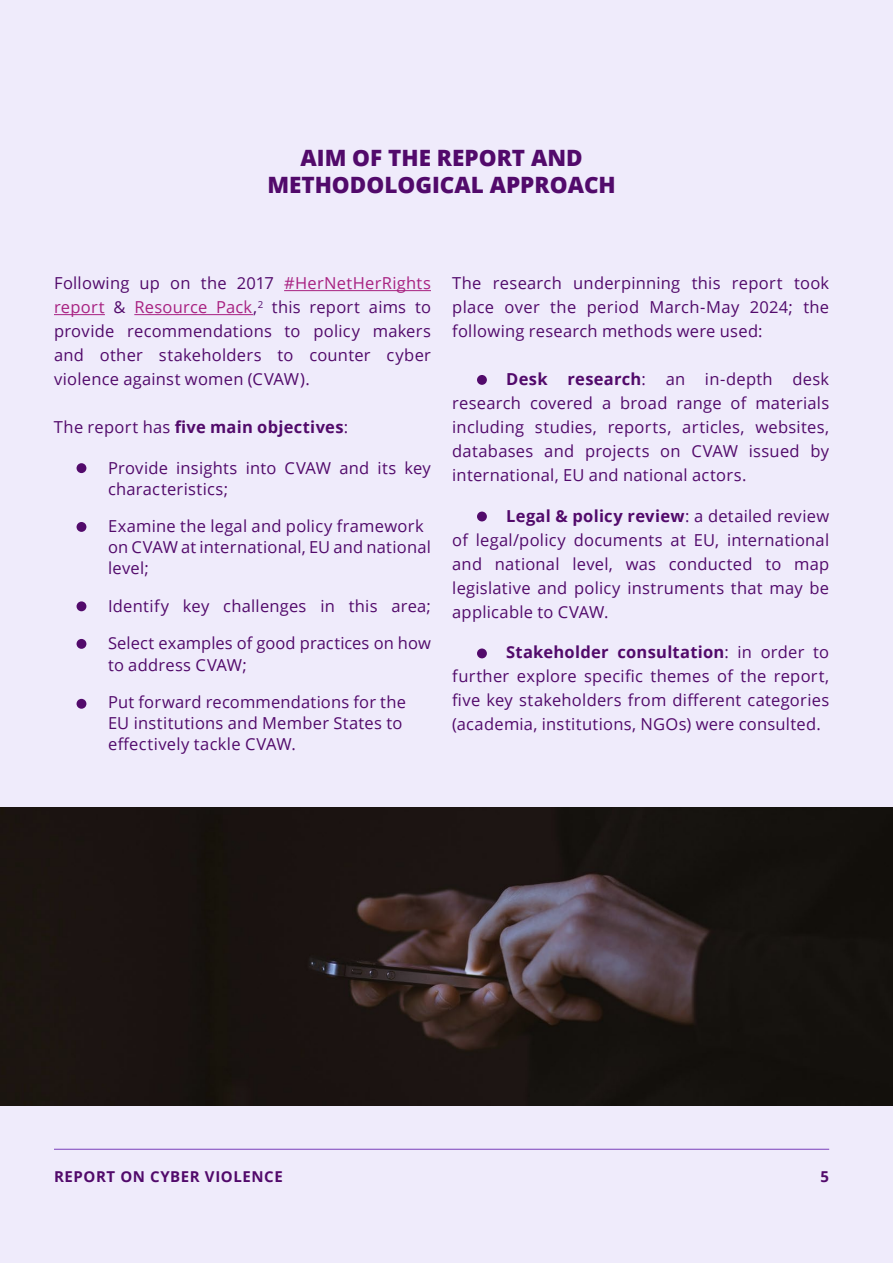
<style>
.page{position:relative;width:893px;height:1263px;background:#efebfb}
.page>*{position:absolute;margin:0;border:0;box-sizing:border-box;transform-origin:0 0}
.t1{font:800 22.5px/27px "Open Sans";color:#520a6b;text-align:center}
.t2{font:16.5px/24px "Open Sans";letter-spacing:.015em;color:#520a6b;text-align:justify}
.t3{font:700 16.5px "Open Sans";letter-spacing:.015em;color:#520a6b}
.t4{font:700 15px "Open Sans";letter-spacing:.04em;color:#520a6b}
.s1{color:#a82181}
.s2{font-weight:400}
.s3{font-weight:700}
</style>
<div class="page">
<hr style="left:54px;top:1149px;width:775px;height:1px;background:#7a3eba">
<hr style="left:284px;top:290px;width:147px;height:1px;background:#a82181">
<hr style="left:54px;top:314px;width:51px;height:1px;background:#a82181">
<hr style="left:134px;top:314px;width:119px;height:1px;background:#a82181">
<img style="left:0;top:808px;width:893px;height:298px">
<div style="left:77px;top:463px;width:9px;height:10px;background:#520a6b;border-radius:50%"></div>
<div style="left:77px;top:522px;width:9px;height:10px;background:#520a6b;border-radius:50%"></div>
<div style="left:77px;top:601px;width:9px;height:10px;background:#520a6b;border-radius:50%"></div>
<div style="left:77px;top:639px;width:9px;height:10px;background:#520a6b;border-radius:50%"></div>
<div style="left:77px;top:699px;width:9px;height:10px;background:#520a6b;border-radius:50%"></div>
<div style="left:477px;top:375px;width:10px;height:10px;background:#520a6b;border-radius:50%"></div>
<div style="left:477px;top:512px;width:10px;height:9px;background:#520a6b;border-radius:50%"></div>
<div style="left:477px;top:648px;width:10px;height:10px;background:#520a6b;border-radius:50%"></div>
<h1 class="t1" style="left:267px;top:143px;width:350px">AIM OF THE REPORT AND<br>METHODOLOGICAL APPROACH</h1>
<p class="t2" style="left:54px;top:271px;width:378px">Following up on the 2017 <span class="s1">#HerNetHerRights report</span> &amp; <span class="s1">Resource Pack</span>,<sup>2</sup> this report aims to provide recommendations to policy makers and other stakeholders to counter cyber violence against women (CVAW).</p>
<p class="t3" style="left:54px;top:416px;width:296px"><span class="s2">The report has</span> five main objectives<span class="s2">:</span></p>
<p class="t2" style="left:108px;top:457px;width:324px;line-height:21px">Provide insights into CVAW and its key characteristics;</p>
<p class="t2" style="left:108px;top:515px;width:324px;line-height:21px;text-align:left">Examine the legal and policy framework on CVAW at international, EU and national level;</p>
<p class="t2" style="left:108px;top:593px;width:324px">Identify key challenges in this area;</p>
<p class="t2" style="left:108px;top:633px;width:324px;line-height:21px">Select examples of good practices on how to address CVAW;</p>
<p class="t2" style="left:108px;top:691px;width:299px;line-height:21px;text-align:left">Put forward recommendations for the<br>EU institutions and Member States to effectively tackle CVAW.</p>
<p class="t2" style="left:452px;top:271px;width:378px">The research underpinning this report took place over the period March-May 2024; the following research methods were used:</p>
<p class="t2" style="left:452px;top:367px;width:378px;text-indent:54px"><span class="s3">Desk research</span>: an in-depth desk research covered a broad range of materials including studies, reports, articles, websites, databases and projects on CVAW issued by international, EU and national actors.</p>
<p class="t2" style="left:452px;top:503px;width:378px;text-indent:54px"><span class="s3">Legal &amp; policy review</span>: a detailed review of legal/policy documents at EU, international and national level, was conducted to map legislative and policy instruments that may be applicable to CVAW.</p>
<p class="t2" style="left:452px;top:640px;width:378px;text-indent:54px"><span class="s3">Stakeholder consultation</span>: in order to further explore specific themes of the report, five key stakeholders from different categories (academia, institutions, NGOs) were consulted.</p>
<p class="t4" style="left:54px;top:1166px;width:230px">REPORT ON CYBER VIOLENCE</p>
<p class="t4" style="left:821px;top:1166px;width:10px">5</p>
</div>
